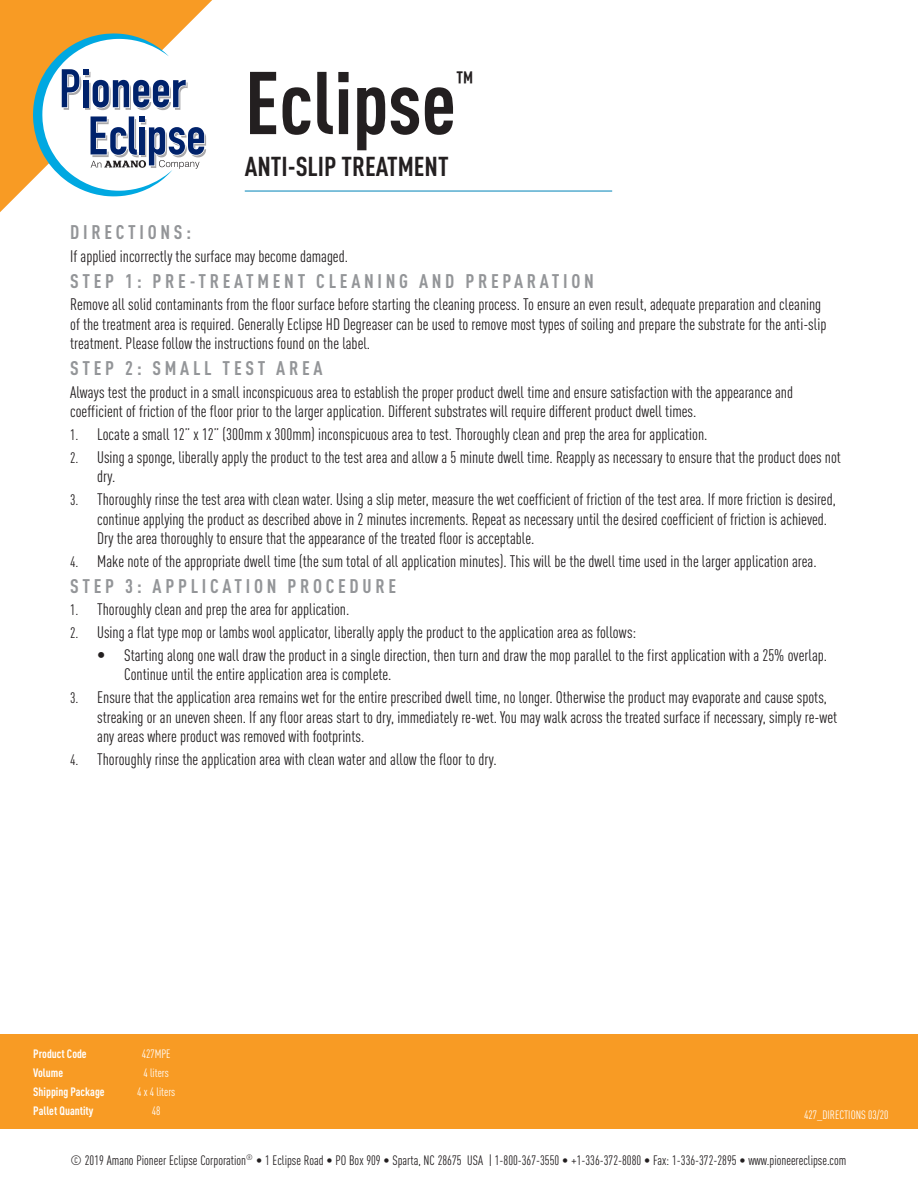
<style>
.page{position:relative;width:918px;height:1188px;background:#fff}
.page>*{position:absolute;margin:0;border:0;box-sizing:border-box;transform-origin:0 0}
.t1{font:700 87.45px "DIN Cond";color:#231f20}
.t2{font:700 27.6px "DIN Cond";color:#231f20}
.t3{font:700 27px "DIN Cond";color:#231f20}
.t4{font:700 19.5px "DIN Cond";letter-spacing:.19em;color:#939598}
.tech__info{font:16.5px/19.5px "DIN Cond";color:#231f20}
.t5{font:13.5px "DIN Cond";color:#231f20}
.tech__heading{font:700 12px "DIN Cond";color:#fff}
.tech__info-2{font:12px "DIN Cond";color:#fff}
.s1{font-size:15px}
.s2{font-family:"Helvetica";font-weight:300}
</style>
<div class="page">
<svg style="left:0;top:0;width:212px;height:212px;fill:#f89b24"></svg>
<div style="left:0;top:1034px;width:918px;height:95px;background:#f89b24"></div>
<hr style="left:245px;top:191px;width:367px;height:1px;background:#0084b7">
<svg style="left:33px;top:33px;width:173px;height:163px"></svg>
<p class="t1" style="left:245px;top:50px;width:213px">Eclipse</p>
<p class="t2" style="left:456px;top:64px;width:19px">™</p>
<p class="t3" style="left:245px;top:150px;width:205px">ANTI-SLIP TREATMENT</p>
<p class="t4" style="left:70px;top:220px;width:123px">DIRECTIONS:</p>
<p class="tech__info" style="left:70px;top:246px;width:279px">If applied incorrectly the surface may become damaged.</p>
<p class="t4" style="left:70px;top:269px;width:525px">STEP 1: PRE-TREATMENT CLEANING AND PREPARATION</p>
<p class="tech__info" style="left:70px;top:295px;width:758px">Remove all solid contaminants from the floor surface before starting the cleaning process. To ensure an even result, adequate preparation and cleaning of the treatment area is required. Generally Eclipse HD Degreaser can be used to remove most types of soiling and prepare the substrate for the anti-slip treatment. Please follow the instructions found on the label.</p>
<p class="t4" style="left:70px;top:356px;width:254px">STEP 2: SMALL TEST AREA</p>
<p class="tech__info" style="left:70px;top:382px;width:724px">Always test the product in a small inconspicuous area to establish the proper product dwell time and ensure satisfaction with the appearance and coefficient of friction of the floor prior to the larger application. Different substrates will require different product dwell times.</p>
<p class="tech__info" style="left:70px;top:424px;width:639px"><span class="s1">1.</span> Locate a small 12” x 12” (300mm x 300mm) inconspicuous area to test. Thoroughly clean and prep the area for application.</p>
<p class="tech__info" style="left:97px;top:447px;width:745px;text-indent:-27px"><span class="s1">2.</span> Using a sponge, liberally apply the product to the test area and allow a 5 minute dwell time. Reapply as necessary to ensure that the product does not dry.</p>
<p class="tech__info" style="left:97px;top:489px;width:740px;text-indent:-27px"><span class="s1">3.</span> Thoroughly rinse the test area with clean water. Using a slip meter, measure the wet coefficient of friction of the test area. If more friction is desired, continue applying the product as described above in 2 minutes increments. Repeat as necessary until the desired coefficient of friction is achieved.<br>Dry the area thoroughly to ensure that the appearance of the treated floor is acceptable.</p>
<p class="tech__info" style="left:70px;top:551px;width:748px"><span class="s1">4.</span> Make note of the appropriate dwell time (the sum total of all application minutes). This will be the dwell time used in the larger application area.</p>
<p class="t4" style="left:70px;top:574px;width:327px">STEP 3: APPLICATION PROCEDURE</p>
<p class="tech__info" style="left:70px;top:600px;width:281px"><span class="s1">1.</span> Thoroughly clean and prep the area for application.</p>
<p class="tech__info" style="left:70px;top:622px;width:568px"><span class="s1">2.</span> Using a flat type mop or lambs wool applicator, liberally apply the product to the application area as follows:</p>
<p class="tech__info" style="left:124px;top:645px;width:704px;text-indent:-27px"><span class="s2">•</span> Starting along one wall draw the product in a single direction, then turn and draw the mop parallel to the first application with a 25% overlap.<br>Continue until the entire application area is complete.</p>
<p class="tech__info" style="left:97px;top:687px;width:742px;text-indent:-27px"><span class="s1">3.</span> Ensure that the application area remains wet for the entire prescribed dwell time, no longer. Otherwise the product may evaporate and cause spots, streaking or an uneven sheen. If any floor areas start to dry, immediately re-wet. You may walk across the treated surface if necessary, simply re-wet any areas where product was removed with footprints.</p>
<p class="tech__info" style="left:70px;top:749px;width:428px"><span class="s1">4.</span> Thoroughly rinse the application area with clean water and allow the floor to dry.</p>
<p class="tech__heading" style="left:33px;top:1046px;width:55px">Product Code</p>
<p class="tech__info-2" style="left:142px;top:1046px;width:30px">427MPE</p>
<p class="tech__heading" style="left:33px;top:1065px;width:31px">Volume</p>
<p class="tech__info-2" style="left:143px;top:1065px;width:27px">4 liters</p>
<p class="tech__heading" style="left:33px;top:1084px;width:73px">Shipping Package</p>
<p class="tech__info-2" style="left:137px;top:1084px;width:40px">4 x 4 liters</p>
<p class="tech__heading" style="left:33px;top:1103px;width:62px">Pallet Quantity</p>
<p class="tech__info-2" style="left:152px;top:1103px;width:10px">48</p>
<p class="tech__info-2" style="left:804px;top:1108px;width:86px">427_DIRECTIONS 03/20</p>
<p class="t5" style="left:71px;top:1152px;width:777px">© 2019 Amano Pioneer Eclipse Corporation<sup>®</sup> • 1 Eclipse Road • PO Box 909 • Sparta, NC 28675 USA | 1-800-367-3550 • +1-336-372-8080 • Fax: 1-336-372-2895 • www.pioneereclipse.com</p>
</div>
